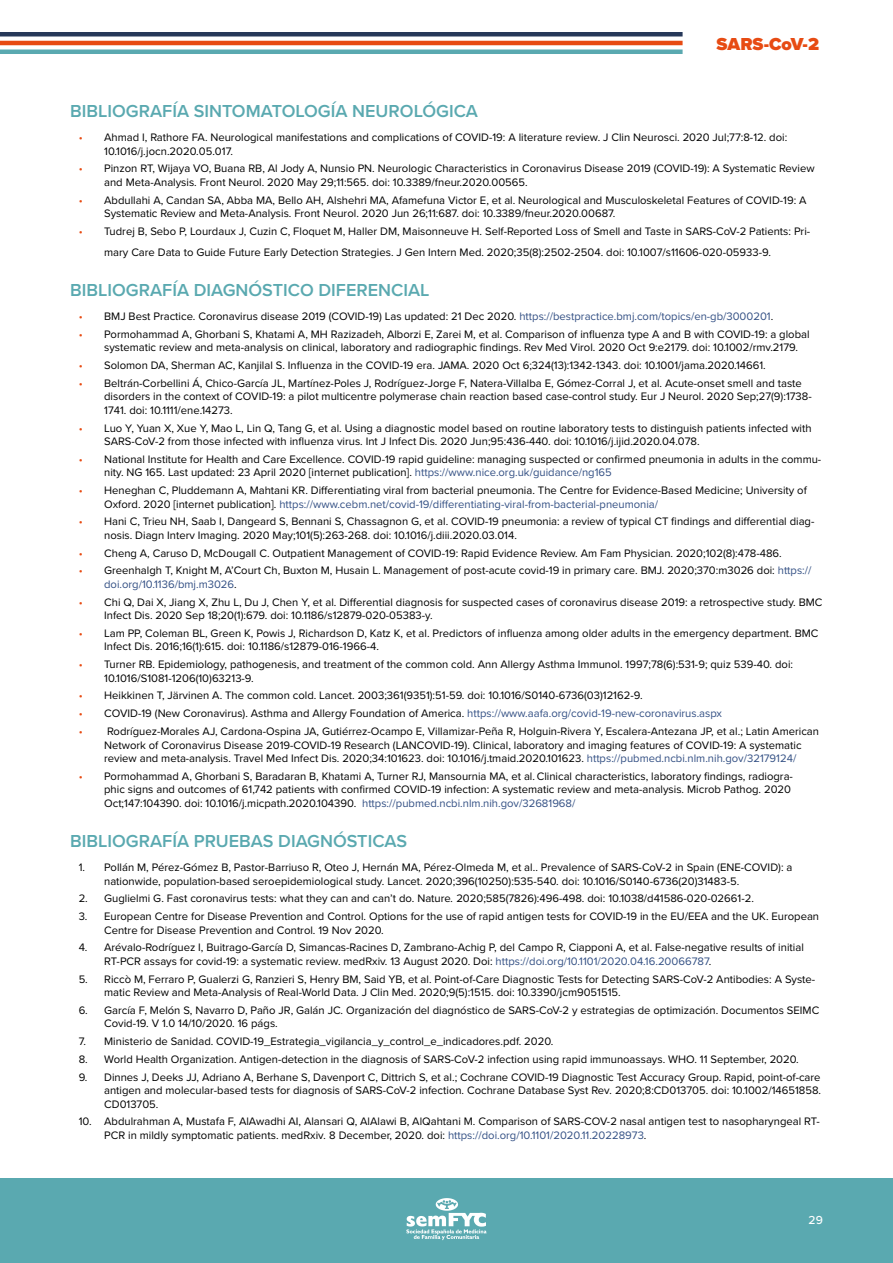
<style>
.page{position:relative;width:893px;height:1263px;background:#fff}
.page>*{position:absolute;margin:0;border:0;box-sizing:border-box;transform-origin:0 0}
.t1{font:600 18px "Proxima Nova";color:#5aa9b0}
.t2{font:900 18px "Proxima Nova";color:#e74b13}
.t3{font:500 12px "Proxima Nova";color:#fff}
.t4{font:11.25px/13.5px "Proxima Nova";color:#000}
.s1{color:#e74b13}
.s2{color:#335084}
.s3{font-style:italic}
</style>
<div class="page">
<hr style="left:0;top:41px;width:683px;height:4px;background:#e74b13">
<hr style="left:0;top:50px;width:683px;height:4px;background:#5aa9b0">
<hr style="left:0;top:32px;width:683px;height:4px;background:#263859">
<div style="left:0;top:1178px;width:893px;height:85px;background:#5aa9b0"></div>
<svg style="left:406px;top:1198px;width:81px;height:42px"></svg>
<h1 class="t2" style="left:717px;top:31px;width:104px">SARS-CoV-2</h1>
<h1 class="t1" style="left:70px;top:98px;width:409px">BIBLIOGRAFÍA SINTOMATOLOGÍA NEUROLÓGICA</h1>
<p class="t4" style="left:104px;top:130px;width:685px;text-indent:-26px"><span class="s1">•</span> Ahmad I, Rathore FA. Neurological manifestations and complications of COVID-19: A literature review. J Clin Neurosci. 2020 Jul;77:8-12. doi:<br>10.1016/j.jocn.2020.05.017.</p>
<p class="t4" style="left:104px;top:161px;width:712px;text-indent:-26px"><span class="s1">•</span> Pinzon RT, Wijaya VO, Buana RB, Al Jody A, Nunsio PN. Neurologic Characteristics in Coronavirus Disease 2019 (COVID-19): A Systematic Review and Meta-Analysis. Front Neurol. 2020 May 29;11:565. doi: 10.3389/fneur.2020.00565.</p>
<p class="t4" style="left:104px;top:193px;width:704px;text-indent:-26px"><span class="s1">•</span> Abdullahi A, Candan SA, Abba MA, Bello AH, Alshehri MA, Afamefuna Victor E, et al. Neurological and Musculoskeletal Features of COVID-19: A<br>Systematic Review and Meta-Analysis. Front Neurol. 2020 Jun 26;11:687. doi: 10.3389/fneur.2020.00687.</p>
<p class="t4" style="left:104px;top:220px;width:707px;line-height:21px;text-indent:-26px"><span class="s1">•</span> Tudrej B, Sebo P, Lourdaux J, Cuzin C, Floquet M, Haller DM, Maisonneuve H. Self-Reported Loss of Smell and Taste in SARS-CoV-2 Patients: Pri&shy;mary Care Data to Guide Future Early Detection Strategies. J Gen Intern Med. 2020;35(8):2502-2504. doi: 10.1007/s11606-020-05933-9.</p>
<h1 class="t1" style="left:70px;top:277px;width:361px">BIBLIOGRAFÍA DIAGNÓSTICO DIFERENCIAL</h1>
<p class="t4" style="left:79px;top:309px;width:696px"><span class="s1">•</span> BMJ Best Practice. Coronavirus disease 2019 (COVID-19) Las updated: 21 Dec 2020. <span class="s2">https://bestpractice.bmj.com/topics/en-gb/3000201</span>.</p>
<p class="t4" style="left:104px;top:327px;width:707px;text-indent:-26px"><span class="s1">•</span> Pormohammad A, Ghorbani S, Khatami A, MH Razizadeh, Alborzi E, Zarei M, et al. Comparison of influenza type A and B with COVID-19: a global systematic review and meta-analysis on clinical, laboratory and radiographic findings. Rev Med Virol. 2020 Oct 9:e2179. doi: 10.1002/rmv.2179.</p>
<p class="t4" style="left:79px;top:358px;width:689px"><span class="s1">•</span> Solomon DA, Sherman AC, Kanjilal S. Influenza in the COVID-19 era. JAMA. 2020 Oct 6;324(13):1342-1343. doi: 10.1001/jama.2020.14661.</p>
<p class="t4" style="left:104px;top:376px;width:709px;text-indent:-26px"><span class="s1">•</span> Beltrán-Corbellini Á, Chico-García JL, Martínez-Poles J, Rodríguez-Jorge F, Natera-Villalba E, Gómez-Corral J, et al. Acute-onset smell and taste disorders in the context of COVID-19: a pilot multicentre polymerase chain reaction based case-control study. Eur J Neurol. 2020 Sep;27(9):1738-<br>1741. doi: 10.1111/ene.14273.</p>
<p class="t4" style="left:104px;top:421px;width:709px;text-indent:-26px"><span class="s1">•</span> Luo Y, Yuan X, Xue Y, Mao L, Lin Q, Tang G, et al. Using a diagnostic model based on routine laboratory tests to distinguish patients infected with<br>SARS-CoV-2 from those infected with influenza virus. Int J Infect Dis. 2020 Jun;95:436-440. doi: 10.1016/j.ijid.2020.04.078.</p>
<p class="t4" style="left:104px;top:452px;width:719px;text-indent:-26px"><span class="s1">•</span> National Institute for Health and Care Excellence. COVID-19 rapid guideline: managing suspected or confirmed pneumonia in adults in the commu&shy;nity. NG 165. Last updated: 23 April 2020 [internet publication]. <span class="s2">https://www.nice.org.uk/guidance/ng165</span></p>
<p class="t4" style="left:104px;top:483px;width:704px;text-indent:-26px"><span class="s1">•</span> Heneghan C, Pluddemann A, Mahtani KR. Differentiating viral from bacterial pneumonia. The Centre for Evidence-Based Medicine; University of<br>Oxford. 2020 [internet publication]. <span class="s2">https://www.cebm.net/covid-19/differentiating-viral-from-bacterial-pneumonia/</span></p>
<p class="t4" style="left:104px;top:514px;width:712px;text-indent:-26px"><span class="s1">•</span> Hani C, Trieu NH, Saab I, Dangeard S, Bennani S, Chassagnon G, et al. COVID-19 pneumonia: a review of typical CT findings and differential diag&shy;nosis. Diagn Interv Imaging. 2020 May;101(5):263-268. doi: 10.1016/j.diii.2020.03.014.</p>
<p class="t4" style="left:79px;top:546px;width:705px"><span class="s1">•</span> Cheng A, Caruso D, McDougall C. Outpatient Management of COVID-19: Rapid Evidence Review. Am Fam Physician. 2020;102(8):478-486.</p>
<p class="t4" style="left:104px;top:563px;width:709px;text-indent:-26px"><span class="s1">•</span> Greenhalgh T, Knight M, A’Court Ch, Buxton M, Husain L. Management of post-acute covid-19 in primary care. BMJ. 2020;370:m3026 doi: <span class="s2">https:// doi.org/10.1136/bmj.m3026</span>.</p>
<p class="t4" style="left:104px;top:595px;width:720px;text-indent:-26px"><span class="s1">•</span> Chi Q, Dai X, Jiang X, Zhu L, Du J, Chen Y, et al. Differential diagnosis for suspected cases of coronavirus disease 2019: a retrospective study. BMC<br>Infect Dis. 2020 Sep 18;20(1):679. doi: 10.1186/s12879-020-05383-y.</p>
<p class="t4" style="left:104px;top:626px;width:716px;text-indent:-26px"><span class="s1">•</span> Lam PP, Coleman BL, Green K, Powis J, Richardson D, Katz K, et al. Predictors of influenza among older adults in the emergency department. BMC<br>Infect Dis. 2016;16(1):615. doi: 10.1186/s12879-016-1966-4.</p>
<p class="t4" style="left:104px;top:657px;width:690px;text-indent:-26px"><span class="s1">•</span> Turner RB. Epidemiology, pathogenesis, and treatment of the common cold. Ann Allergy Asthma Immunol. 1997;78(6):531-9; quiz 539-40. doi:<br>10.1016/S1081-1206(10)63213-9.</p>
<p class="t4" style="left:79px;top:688px;width:565px"><span class="s1">•</span> Heikkinen T, Järvinen A. The common cold. Lancet. 2003;361(9351):51-59. doi: 10.1016/S0140-6736(03)12162-9.</p>
<p class="t4" style="left:79px;top:706px;width:645px"><span class="s1">•</span> COVID-19 (New Coronavirus). Asthma and Allergy Foundation of America. <span class="s2">https://www.aafa.org/covid-19-new-coronavirus.aspx</span></p>
<p class="t4" style="left:104px;top:724px;width:716px;text-indent:-26px"><span class="s1">•</span> Rodríguez-Morales AJ, Cardona-Ospina JA, Gutiérrez-Ocampo E, Villamizar-Peña R, Holguin-Rivera Y, Escalera-Antezana JP, et al.; Latin American<br>Network of Coronavirus Disease 2019-COVID-19 Research (LANCOVID-19). Clinical, laboratory and imaging features of COVID-19: A systematic review and meta-analysis. Travel Med Infect Dis. 2020;34:101623. doi: 10.1016/j.tmaid.2020.101623. <span class="s2">https://pubmed.ncbi.nlm.nih.gov/32179124/</span></p>
<p class="t4" style="left:104px;top:769px;width:690px;text-indent:-26px"><span class="s1">•</span> Pormohammad A, Ghorbani S, Baradaran B, Khatami A, Turner RJ, Mansournia MA, et al.Clinical characteristics, laboratory findings, radiogra&shy;phic signs and outcomes of 61,742 patients with confirmed COVID-19 infection: A systematic review and meta-analysis. Microb Pathog. 2020<br>Oct;147:104390. doi: 10.1016/j.micpath.2020.104390. <span class="s2">https://pubmed.ncbi.nlm.nih.gov/32681968/</span></p>
<h1 class="t1" style="left:70px;top:827px;width:338px">BIBLIOGRAFÍA PRUEBAS DIAGNÓSTICAS</h1>
<p class="t4" style="left:104px;top:860px;width:690px;text-indent:-26px">1. Pollán M, Pérez-Gómez B, Pastor-Barriuso R, Oteo J, Hernán MA, Pérez-Olmeda M, et al.. Prevalence of SARS-CoV-2 in Spain (ENE-COVID): a nationwide, population-based seroepidemiological study. Lancet. 2020;396(10250):535-540. doi: 10.1016/S0140-6736(20)31483-5.</p>
<p class="t4" style="left:79px;top:891px;width:677px">2. Guglielmi G. Fast coronavirus tests: what they can and can’t do. Nature<span class="s3">.</span> 2020;585(7826):496-498. doi: 10.1038/d41586-020-02661-2.</p>
<p class="t4" style="left:104px;top:909px;width:716px;text-indent:-26px">3. European Centre for Disease Prevention and Control. Options for the use of rapid antigen tests for COVID-19 in the EU/EEA and the UK. European<br>Centre for Disease Prevention and Control. 19 Nov 2020.</p>
<p class="t4" style="left:104px;top:940px;width:701px;text-indent:-26px">4. Arévalo-Rodríguez I, Buitrago-García D, Simancas-Racines D, Zambrano-Achig P, del Campo R, Ciapponi A, et al. False-negative results of initial<br>RT-PCR assays for covid-19: a systematic review. medRxiv. 13 August 2020. Doi: <span class="s2">https://doi.org/10.1101/2020.04.16.20066787</span>.</p>
<p class="t4" style="left:104px;top:971px;width:713px;text-indent:-26px">5. Riccò M, Ferraro P, Gualerzi G, Ranzieri S, Henry BM, Said YB, et al. Point-of-Care Diagnostic Tests for Detecting SARS-CoV-2 Antibodies: A Syste&shy;matic Review and Meta-Analysis of Real-World Data. J Clin Med. 2020;9(5):1515. doi: 10.3390/jcm9051515.</p>
<p class="t4" style="left:104px;top:1003px;width:717px;text-indent:-26px">6. García F, Melón S, Navarro D, Paño JR, Galán JC. Organización del diagnóstico de SARS-CoV-2 y estrategias de optimización. Documentos SEIMC<br>Covid-19. V 1.0 14/10/2020. 16 págs.</p>
<p class="t4" style="left:79px;top:1034px;width:476px">7. Ministerio de Sanidad. COVID-19_Estrategia_vigilancia_y_control_e_indicadores.pdf. 2020.</p>
<p class="t4" style="left:79px;top:1052px;width:722px">8. World Health Organization. Antigen-detection in the diagnosis of SARS-CoV-2 infection using rapid immunoassays. WHO. 11 September, 2020.</p>
<p class="t4" style="left:104px;top:1069px;width:718px;text-align:justify;text-indent:-26px">9. Dinnes J, Deeks JJ, Adriano A, Berhane S, Davenport C, Dittrich S, et al.; Cochrane COVID-19 Diagnostic Test Accuracy Group. Rapid, point-of-care antigen and molecular-based tests for diagnosis of SARS-CoV-2 infection. Cochrane Database Syst Rev<span class="s3">.</span> 2020;8:CD013705. doi: 10.1002/14651858.<br>CD013705.</p>
<p class="t4" style="left:104px;top:1114px;width:717px;text-indent:-26px">10. Abdulrahman A, Mustafa F, AlAwadhi AI, Alansari Q, AlAlawi B, AlQahtani M. Comparison of SARS-COV-2 nasal antigen test to nasopharyngeal RT-<br>PCR in mildly symptomatic patients. medRxiv<span class="s3">.</span> 8 December, 2020. doi: <span class="s2">https://doi.org/10.1101/2020.11.20228973</span>.</p>
<p class="t3" style="left:809px;top:1211px;width:16px">29</p>
</div>
